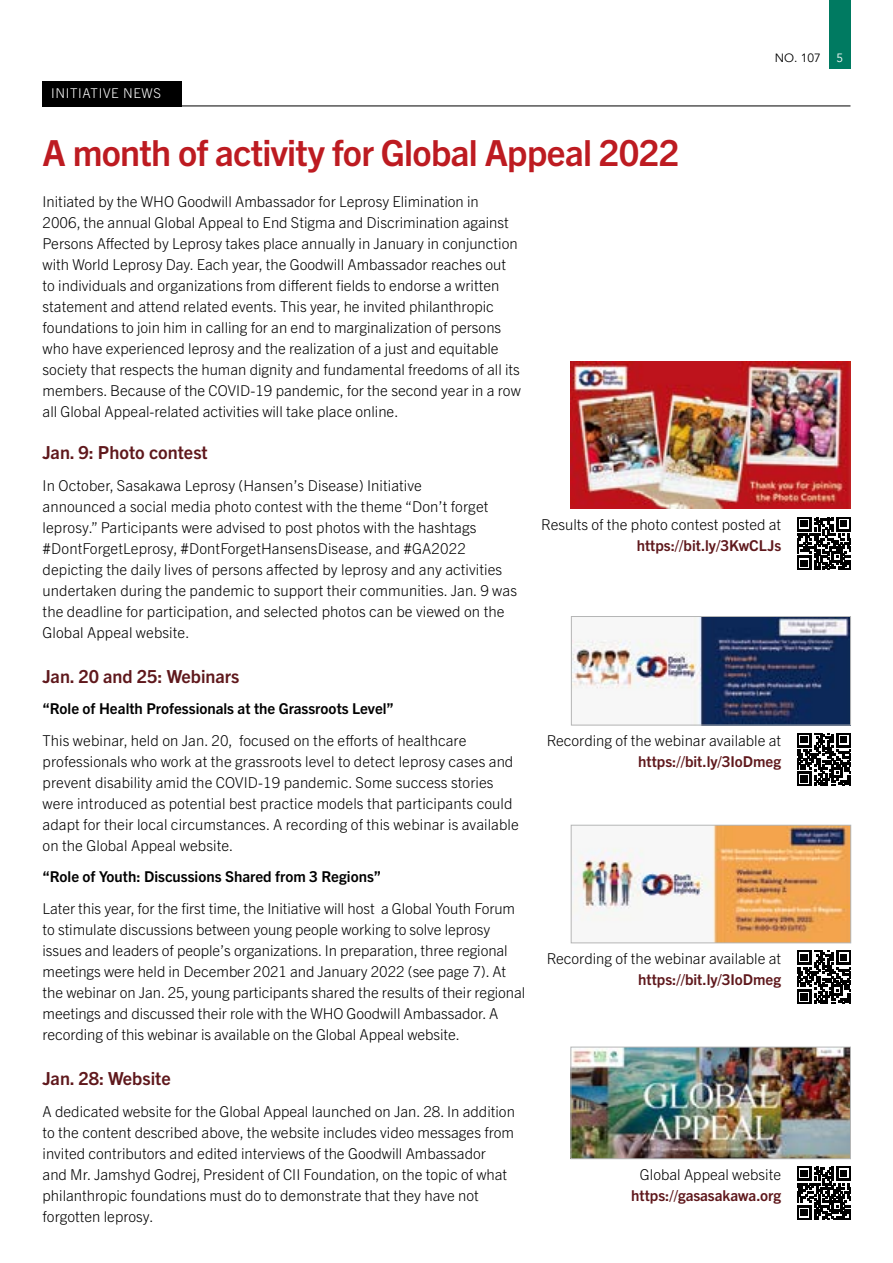
<style>
.page{position:relative;width:893px;height:1263px;background:#fff}
.page>*{position:absolute;margin:0;border:0;box-sizing:border-box;transform-origin:0 0}
.t1{font:700 36px "Trade Gothic Next LT Pro";letter-spacing:-.02em;color:#bd1b21}
.t2{font:700 18px "Trade Gothic Next LT Pro";color:#5f181c}
.t3{font:300 15px/21px "Trade Gothic Next LT Pro";color:#000}
.t4{font:700 15px "Trade Gothic Next LT Pro";color:#000}
.t5{font:700 15px "Trade Gothic Next LT Pro";color:#5f181c}
.t6{font:300 13.5px "Trade Gothic Next LT Pro";letter-spacing:.05em;color:#fff}
.t7{font:12px "Avenir";color:#000}
.t8{font:12px "Avenir";color:#fff}
</style>
<div class="page">
<div style="left:829px;top:0;width:21px;height:68px;background:#007a61"></div>
<hr style="left:43px;top:106px;width:807px;height:1px;background:#000">
<div style="left:43px;top:81px;width:139px;height:25px;background:#000"></div>
<img style="left:571px;top:361px;width:279px;height:148px">
<img style="left:573px;top:618px;width:276px;height:105px">
<div style="left:571px;top:616px;width:280px;height:109px;border:1px solid #b5b6b6"></div>
<img style="left:573px;top:827px;width:276px;height:114px">
<div style="left:571px;top:825px;width:280px;height:118px;border:1px solid #b5b6b6"></div>
<img style="left:573px;top:1049px;width:276px;height:108px">
<div style="left:571px;top:1047px;width:280px;height:112px;border:1px solid #b5b6b6"></div>
<svg style="left:798px;top:517px;width:52px;height:53px"></svg>
<svg style="left:798px;top:733px;width:52px;height:53px"></svg>
<svg style="left:798px;top:951px;width:52px;height:53px"></svg>
<svg style="left:798px;top:1167px;width:52px;height:52px"></svg>
<p class="t6" style="left:51px;top:84px;width:112px">INITIATIVE NEWS</p>
<h1 class="t1" style="left:43px;top:128px;width:638px">A month of activity for Global Appeal 2022</h1>
<p class="t7" style="left:775px;top:51px;width:48px">NO. 107</p>
<p class="t8" style="left:836px;top:51px;width:8px">5</p>
<p class="t3" style="left:43px;top:190px;width:480px">Initiated by the WHO Goodwill Ambassador for Leprosy Elimination in 2006, the annual Global Appeal to End Stigma and Discrimination against Persons Affected by Leprosy takes place annually in January in conjunction with World Leprosy Day. Each year, the Goodwill Ambassador reaches out to individuals and organizations from different fields to endorse a written statement and attend related events. This year, he invited philanthropic foundations to join him in calling for an end to marginalization of persons who have experienced leprosy and the realization of a just and equitable society that respects the human dignity and fundamental freedoms of all its members. Because of the COVID-19 pandemic, for the second year in a row all Global Appeal-related activities will take place online.</p>
<p class="t2" style="left:43px;top:440px;width:167px">Jan. 9: Photo contest</p>
<p class="t3" style="left:43px;top:474px;width:476px">In October, Sasakawa Leprosy (Hansen’s Disease) Initiative<br>announced a social media photo contest with the theme “Don’t forget leprosy.” Participants were advised to post photos with the hashtags #DontForgetLeprosy, #DontForgetHansensDisease, and #GA2022 depicting the daily lives of persons affected by leprosy and any activities undertaken during the pandemic to support their communities. Jan. 9 was the deadline for participation, and selected photos can be viewed on the Global Appeal website.</p>
<p class="t2" style="left:43px;top:664px;width:198px">Jan. 20 and 25: Webinars</p>
<p class="t4" style="left:43px;top:698px;width:353px">“Role of Health Professionals at the Grassroots Level”</p>
<p class="t3" style="left:43px;top:729px;width:478px">This webinar, held on Jan. 20, focused on the efforts of healthcare professionals who work at the grassroots level to detect leprosy cases and prevent disability amid the COVID-19 pandemic. Some success stories were introduced as potential best practice models that participants could adapt for their local circumstances. A recording of this webinar is available on the Global Appeal website.</p>
<p class="t4" style="left:43px;top:866px;width:340px">“Role of Youth: Discussions Shared from 3 Regions”</p>
<p class="t3" style="left:43px;top:897px;width:484px">Later this year, for the first time, the Initiative will host a Global Youth Forum to stimulate discussions between young people working to solve leprosy issues and leaders of people’s organizations. In preparation, three regional meetings were held in December 2021 and January 2022 (see page 7). At the webinar on Jan. 25, young participants shared the results of their regional meetings and discussed their role with the WHO Goodwill Ambassador. A recording of this webinar is available on the Global Appeal website.</p>
<p class="t2" style="left:43px;top:1066px;width:130px">Jan. 28: Website</p>
<p class="t3" style="left:43px;top:1099px;width:474px">A dedicated website for the Global Appeal launched on Jan. 28. In addition to the content described above, the website includes video messages from invited contributors and edited interviews of the Goodwill Ambassador<br>and Mr. Jamshyd Godrej, President of CII Foundation, on the topic of what philanthropic foundations must do to demonstrate that they have not forgotten leprosy.</p>
<p class="t3" style="left:541px;top:513px;width:241px">Results of the photo contest posted at</p>
<p class="t5" style="left:637px;top:535px;width:146px">https://bit.ly/3KwCLJs</p>
<p class="t3" style="left:547px;top:729px;width:236px">Recording of the webinar available at</p>
<p class="t5" style="left:638px;top:751px;width:145px">https://bit.ly/3IoDmeg</p>
<p class="t3" style="left:547px;top:947px;width:236px">Recording of the webinar available at</p>
<p class="t5" style="left:638px;top:969px;width:145px">https://bit.ly/3IoDmeg</p>
<p class="t3" style="left:640px;top:1162px;width:143px">Global Appeal website</p>
<p class="t5" style="left:631px;top:1185px;width:151px">https://gasasakawa.org</p>
</div>
